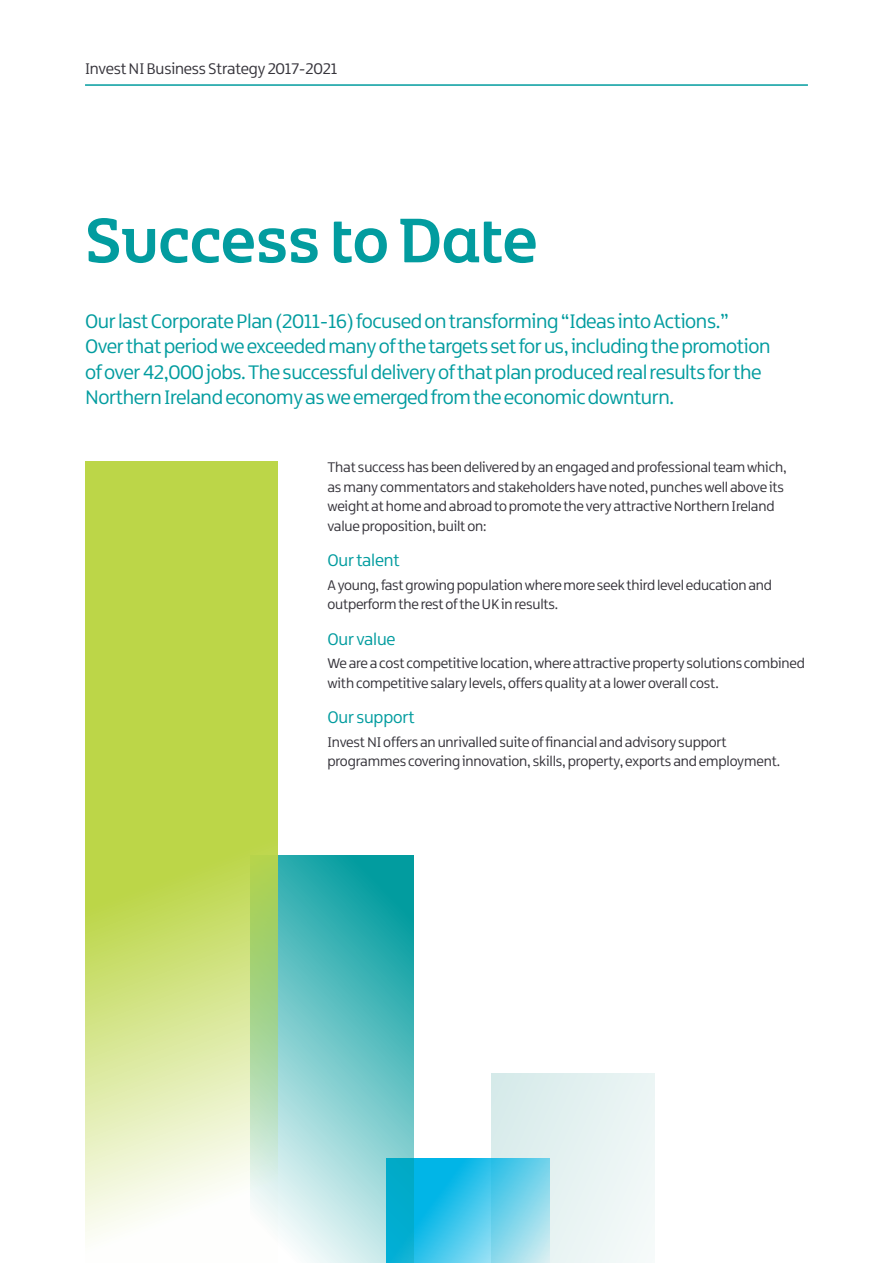
<style>
.page{position:relative;width:893px;height:1263px;background:#fff}
.page>*{position:absolute;margin:0;border:0;box-sizing:border-box;transform-origin:0 0}
.t1{font:67.5px "Northern Ireland Headline";color:#029c9f}
.t2{font:21px/25.5px "Northern Ireland";letter-spacing:-.02em;color:#029c9f}
.t3{font:18px "Northern Ireland";letter-spacing:-.01em;color:#029c9f}
.t4{font:16.5px "Northern Ireland";letter-spacing:-.01em;color:#36343b}
.t5{font:15px/19.5px "Northern Ireland";letter-spacing:-.01em;color:#36343b}
</style>
<div class="page">
<div style="left:492px;top:1073px;width:163px;height:190px;background:linear-gradient(to right,#d7ebea,#f2f8f8)"></div>
<svg style="left:414px;top:1158px;width:136px;height:105px"></svg>
<svg style="left:277px;top:855px;width:137px;height:408px"></svg>
<svg style="left:85px;top:461px;width:192px;height:779px;fill:#bcd648"></svg>
<hr style="left:85px;top:84px;width:723px;height:2px;background:#029c9f">
<p class="t4" style="left:85px;top:59px;width:254px">Invest NI Business Strategy 2017-2021</p>
<h1 class="t1" style="left:85px;top:197px;width:454px">Success to Date</h1>
<p class="t2" style="left:85px;top:308px;width:687px">Our last Corporate Plan (2011-16) focused on transforming “Ideas into Actions.” Over that period we exceeded many of the targets set for us, including the promotion of over 42,000 jobs. The successful delivery of that plan produced real results for the Northern Ireland economy as we emerged from the economic downturn.</p>
<p class="t5" style="left:327px;top:458px;width:461px">That success has been delivered by an engaged and professional team which, as many commentators and stakeholders have noted, punches well above its weight at home and abroad to promote the very attractive Northern Ireland value proposition, built on:</p>
<p class="t3" style="left:327px;top:550px;width:74px">Our talent</p>
<p class="t5" style="left:327px;top:575px;width:446px">A young, fast growing population where more seek third level education and outperform the rest of the UK in results.</p>
<p class="t3" style="left:327px;top:628px;width:70px">Our value</p>
<p class="t5" style="left:327px;top:654px;width:479px">We are a cost competitive location, where attractive property solutions combined with competitive salary levels, offers quality at a lower overall cost.</p>
<p class="t3" style="left:327px;top:707px;width:89px">Our support</p>
<p class="t5" style="left:327px;top:732px;width:454px">Invest NI offers an unrivalled suite of financial and advisory support programmes covering innovation, skills, property, exports and employment.</p>
</div>
